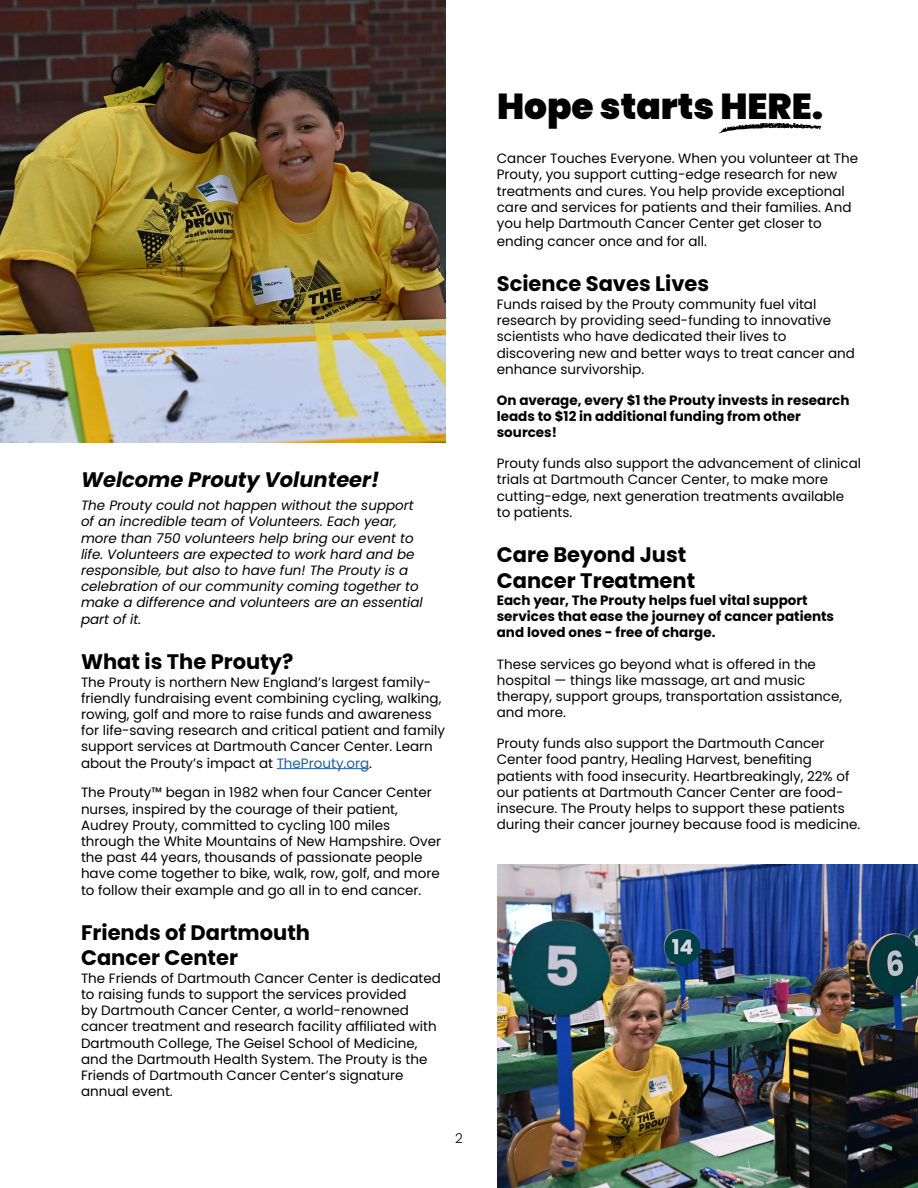
<style>
.page{position:relative;width:918px;height:1188px;background:#fff}
.page>*{position:absolute;margin:0;border:0;box-sizing:border-box;transform-origin:0 0}
.t1{font:900 36px "Poppins";color:#000}
.t2{font:700 21px/25.2px "Poppins";color:#000}
.t3{font:italic 700 21px "Poppins";color:#000}
.t4{font:13.5px/16.2px "Poppins";color:#000}
.t5{font:italic 13.5px/16.2px "Poppins";color:#000}
.t6{font:700 13.5px/16.2px "Poppins";color:#000}
.t7{font:300 13.5px "Poppins";color:#000}
.s1{color:#215e9e}
</style>
<div class="page">
<hr style="left:277px;top:768px;width:92px;height:1px;background:#215e9e">
<img style="left:0;top:0;width:446px;height:443px">
<svg style="left:719px;top:123px;width:102px;height:10px"></svg>
<img style="left:497px;top:865px;width:421px;height:323px">
<h2 class="t3" style="left:81px;top:468px;width:300px">Welcome Prouty Volunteer!</h2>
<p class="t5" style="left:81px;top:497px;width:343px">The Prouty could not happen without the support of an incredible team of Volunteers. Each year, more than 750 volunteers help bring our event to life. Volunteers are expected to work hard and be responsible, but also to have fun! The Prouty is a celebration of our community coming together to make a difference and volunteers are an essential part of it.</p>
<h2 class="t2" style="left:81px;top:649px;width:214px">What is The Prouty?</h2>
<p class="t4" style="left:81px;top:674px;width:366px">The Prouty is northern New England’s largest family&shy;friendly fundraising event combining cycling, walking, rowing, golf and more to raise funds and awareness for life-saving research and critical patient and family support services at Dartmouth Cancer Center. Learn about the Prouty’s impact at <span class="s1">TheProuty.org</span>.</p>
<p class="t4" style="left:81px;top:785px;width:362px">The Prouty™ began in 1982 when four Cancer Center nurses, inspired by the courage of their patient, Audrey Prouty, committed to cycling 100 miles through the White Mountains of New Hampshire. Over the past 44 years, thousands of passionate people have come together to bike, walk, row, golf, and more to follow their example and go all in to end cancer.</p>
<h2 class="t2" style="left:81px;top:920px;width:231px">Friends of Dartmouth<br>Cancer Center</h2>
<p class="t4" style="left:81px;top:970px;width:361px">The Friends of Dartmouth Cancer Center is dedicated to raising funds to support the services provided<br>by Dartmouth Cancer Center, a world-renowned cancer treatment and research facility affiliated with Dartmouth College, The Geisel School of Medicine, and the Dartmouth Health System. The Prouty is the Friends of Dartmouth Cancer Center’s signature annual event.</p>
<p class="t7" style="left:455px;top:1130px;width:9px">2</p>
<h1 class="t1" style="left:497px;top:85px;width:328px">Hope starts HERE.</h1>
<p class="t4" style="left:497px;top:150px;width:363px">Cancer Touches Everyone. When you volunteer at The Prouty, you support cutting-edge research for new treatments and cures. You help provide exceptional care and services for patients and their families. And you help Dartmouth Cancer Center get closer to</p>
<p class="t4" style="left:497px;top:233px;width:212px">ending cancer once and for all.</p>
<h2 class="t2" style="left:497px;top:272px;width:214px">Science Saves Lives</h2>
<p class="t4" style="left:497px;top:296px;width:360px">Funds raised by the Prouty community fuel vital research by providing seed-funding to innovative scientists who have dedicated their lives to discovering new and better ways to treat cancer and enhance survivorship.</p>
<p class="t6" style="left:497px;top:392px;width:354px">On average, every $1 the Prouty invests in research leads to $12 in additional funding from other sources!</p>
<p class="t4" style="left:497px;top:456px;width:366px">Prouty funds also support the advancement of clinical trials at Dartmouth Cancer Center, to make more cutting-edge, next generation treatments available<br>to patients.</p>
<h2 class="t2" style="left:497px;top:542px;width:200px">Care Beyond Just<br>Cancer Treatment</h2>
<p class="t6" style="left:497px;top:592px;width:339px">Each year, The Prouty helps fuel vital support services that ease the journey of cancer patients and loved ones - free of charge.</p>
<p class="t4" style="left:497px;top:656px;width:347px">These services go beyond what is offered in the hospital — things like massage, art and music therapy, support groups, transportation assistance, and more.</p>
<p class="t4" style="left:497px;top:735px;width:365px">Prouty funds also support the Dartmouth Cancer Center food pantry, Healing Harvest, benefiting patients with food insecurity. Heartbreakingly, 22% of our patients at Dartmouth Cancer Center are food&shy;insecure. The Prouty helps to support these patients during their cancer journey because food is medicine.</p>
</div>
